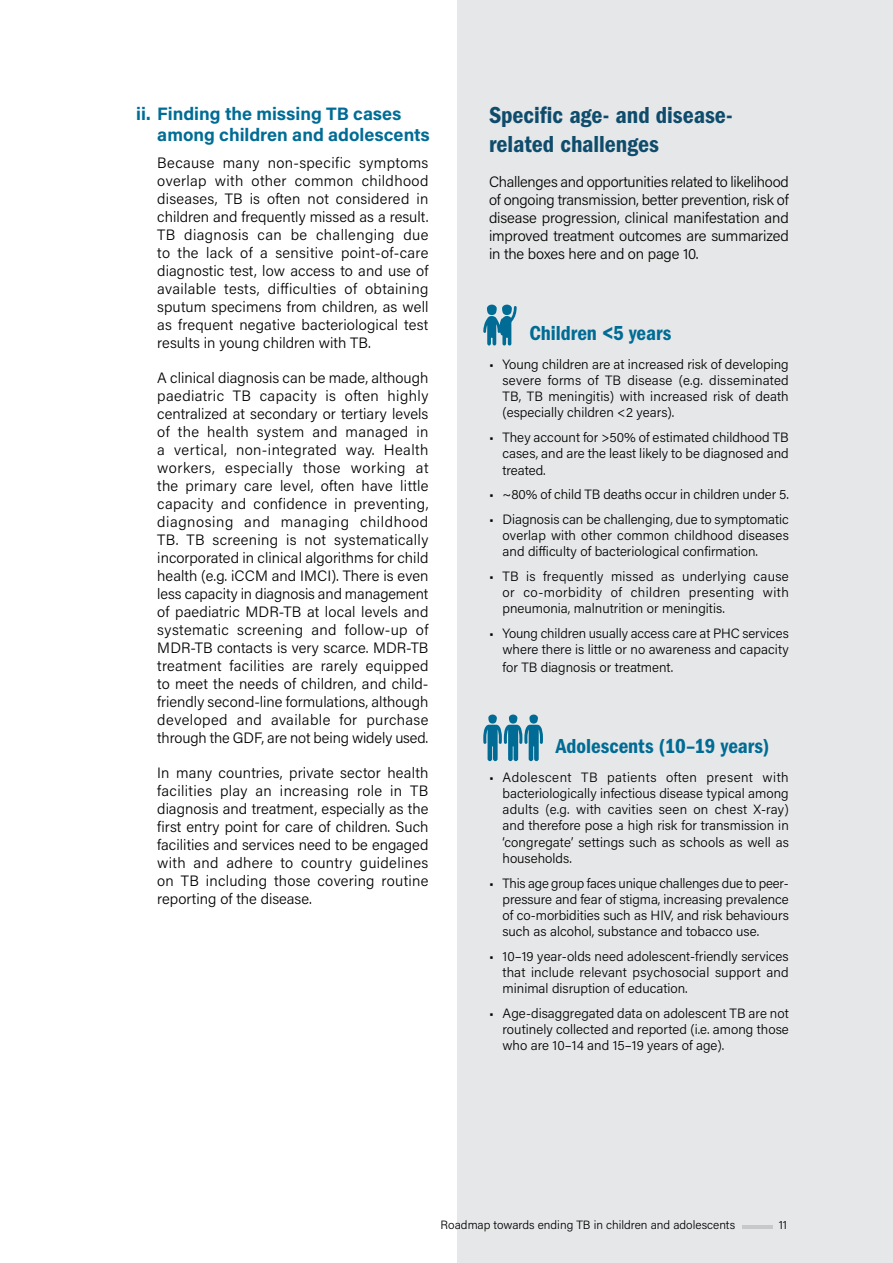
<style>
.page{position:relative;width:893px;height:1263px;background:#fff}
.page>*{position:absolute;margin:0;border:0;box-sizing:border-box;transform-origin:0 0}
.t1{font:24px/28.8px "ITC Franklin Gothic Std Dm Cd";letter-spacing:-.005em;color:#0f4c6c}
.t2{font:21px "ITC Franklin Gothic Std Dm Cd";letter-spacing:-.005em;color:#006c95}
.t3{font:700 18px/21.6px "Acumin Pro";color:#006c95}
.t4{font:300 15px/18px "Acumin Pro";color:#000;text-align:justify}
.t5{font:300 13.5px/16.2px "Acumin Pro";color:#000;text-align:justify}
.t6{font:300 12px "Acumin Pro";color:#000}
</style>
<div class="page">
<div style="left:457px;top:0;width:436px;height:1263px;background:#e6e7e8"></div>
<svg style="left:483px;top:305px;width:34px;height:41px"></svg>
<svg style="left:483px;top:714px;width:60px;height:47px"></svg>
<hr style="left:742px;top:1225px;width:26px;height:4px;background:#c7c8ca">
<hr style="left:749px;top:1225px;width:24px;height:4px;background:#c7c8ca">
<p class="t3" style="left:157px;top:102px;width:274px;text-indent:-21px">ii. Finding the missing TB cases among children and adolescents</p>
<p class="t4" style="left:157px;top:153px;width:273px">Because many non-specific symptoms overlap with other common childhood diseases, TB is often not considered in children and frequently missed as a result.<br>TB diagnosis can be challenging due to the lack of a sensitive point-of-care diagnostic test, low access to and use of available tests, difficulties of obtaining sputum specimens from children, as well as frequent negative bacteriological test results in young children with TB.</p>
<p class="t4" style="left:157px;top:368px;width:273px">A clinical diagnosis can be made, although paediatric TB capacity is often highly centralized at secondary or tertiary levels of the health system and managed in a vertical, non-integrated way. Health workers, especially those working at the primary care level, often have little capacity and confidence in preventing, diagnosing and managing childhood TB. TB screening is not systematically incorporated in clinical algorithms for child health (e.g. iCCM and IMCI). There is even less capacity in diagnosis and management of paediatric MDR-TB at local levels and systematic screening and follow-up of MDR-TB contacts is very scarce. MDR-TB treatment facilities are rarely equipped to meet the needs of children, and child&shy;friendly second-line formulations, although developed and available for purchase through the GDF, are not being widely used.</p>
<p class="t4" style="left:157px;top:763px;width:273px">In many countries, private sector health facilities play an increasing role in TB diagnosis and treatment, especially as the first entry point for care of children. Such facilities and services need to be engaged with and adhere to country guidelines on TB including those covering routine reporting of the disease.</p>
<h1 class="t1" style="left:489px;top:101px;width:245px">Specific age- and disease&shy;related challenges</h1>
<p class="t4" style="left:489px;top:172px;width:301px">Challenges and opportunities related to likelihood of ongoing transmission, better prevention, risk of disease progression, clinical manifestation and improved treatment outcomes are summarized in the boxes here and on page 10.</p>
<h2 class="t2" style="left:529px;top:321px;width:144px">Children &lt;5 years</h2>
<p class="t5" style="left:502px;top:355px;width:288px;text-indent:-14px">• Young children are at increased risk of developing severe forms of TB disease (e.g. disseminated TB, TB meningitis) with increased risk of death (especially children &lt;2 years).</p>
<p class="t5" style="left:502px;top:429px;width:288px;text-indent:-14px">• They account for &gt;50% of estimated childhood TB cases, and are the least likely to be diagnosed and treated.</p>
<p class="t5" style="left:489px;top:486px;width:301px">• ~80% of child TB deaths occur in children under 5.</p>
<p class="t5" style="left:502px;top:511px;width:288px;text-indent:-14px">• Diagnosis can be challenging, due to symptomatic overlap with other common childhood diseases and difficulty of bacteriological confirmation.</p>
<p class="t5" style="left:502px;top:568px;width:288px;text-indent:-14px">• TB is frequently missed as underlying cause or co-morbidity of children presenting with pneumonia, malnutrition or meningitis.</p>
<p class="t5" style="left:489px;top:625px;width:301px;text-align:right">• Young children usually access care at PHC services where there is little or no awareness and capacity</p>
<p class="t5" style="left:502px;top:659px;width:172px">for TB diagnosis or treatment.</p>
<h2 class="t2" style="left:556px;top:734px;width:215px">Adolescents (10–19 years)</h2>
<p class="t5" style="left:502px;top:768px;width:288px;text-indent:-14px">• Adolescent TB patients often present with bacteriologically infectious disease typical among adults (e.g. with cavities seen on chest X-ray) and therefore pose a high risk for transmission in ‘congregate’ settings such as schools as well as households.</p>
<p class="t5" style="left:502px;top:874px;width:288px;text-indent:-14px">• This age group faces unique challenges due to peer&shy;pressure and fear of stigma, increasing prevalence of co-morbidities such as HIV, and risk behaviours such as alcohol, substance and tobacco use.</p>
<p class="t5" style="left:502px;top:947px;width:288px;text-indent:-14px">• 10–19 year-olds need adolescent-friendly services that include relevant psychosocial support and minimal disruption of education.</p>
<p class="t5" style="left:502px;top:1005px;width:288px;text-indent:-14px">• Age-disaggregated data on adolescent TB are not routinely collected and reported (i.e. among those who are 10–14 and 15–19 years of age).</p>
<p class="t6" style="left:441px;top:1216px;width:296px">Roadmap towards ending TB in children and adolescents</p>
<p class="t6" style="left:779px;top:1216px;width:10px">11</p>
</div>
